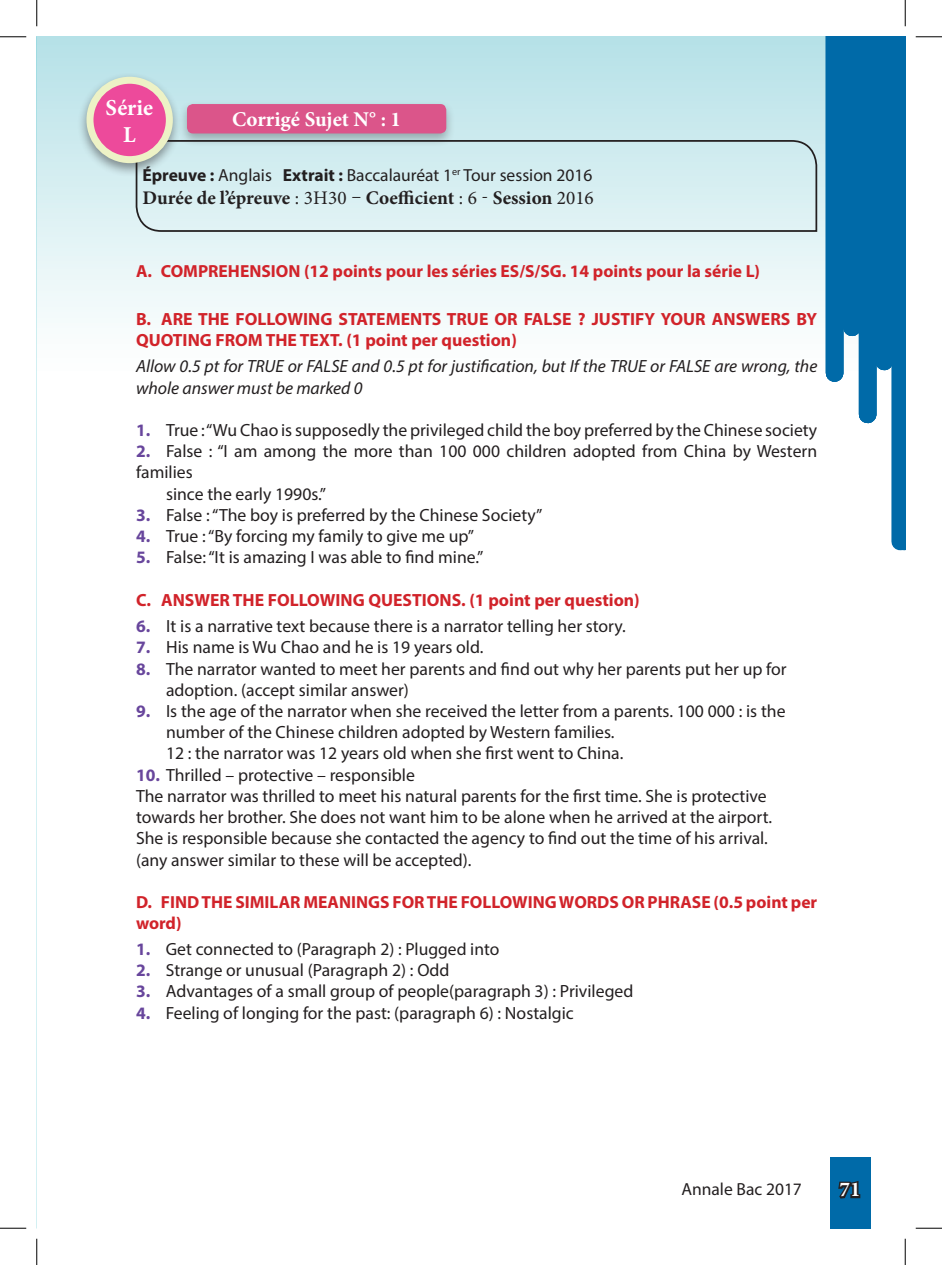
<style>
.page{position:relative;width:942px;height:1265px;background:#fff}
.page>*{position:absolute;margin:0;border:0;box-sizing:border-box;transform-origin:0 0}
.t1{font:700 22.75px/27.3px "Minion Pro";letter-spacing:.005em;color:#fff;text-align:center}
.t2{font:700 21px "Minion Pro";color:#fff}
.t3{font:700 19.25px "Minion Pro";color:#231f20}
.questions{font:17.68px/21.2px "Myriad Pro";color:#231f20}
.corps_de_texte{font:17.68px "Myriad Pro";color:#231f20}
.t4{font:700 17.68px/21.2px "Myriad Pro";color:#d1232a}
.corps_de_texte-2{font:italic 17.68px/21.2px "Myriad Pro";color:#231f20}
.t5{font:700 17.5px/21px "Myriad Pro";color:#d1232a}
.corps_de_texte-3{font:17.5px "Myriad Pro";color:#231f20}
.s1{font-weight:700}
.s2{font-weight:400}
.s3{font-weight:700;font-size:17.5px;color:#68469c}
.s4{font-weight:700;color:#68469c}
.s5{font-size:17.68px}
.s6{font-size:17.5px}
</style>
<div class="page">
<div style="left:37px;top:37px;width:868px;height:341px;background:linear-gradient(to bottom,#b4e0e6,#fff)"></div>
<div style="left:829px;top:1156px;width:41px;height:71px;background:#006aa8"></div>
<svg style="left:838px;top:1181px;width:23px;height:18px"></svg>
<div style="left:891px;top:146px;width:14px;height:395px;background:#006aa8"></div>
<div style="left:894px;top:37px;width:11px;height:357px;background:#006aa8"></div>
<div style="left:875px;top:37px;width:18px;height:324px;background:#006aa8"></div>
<div style="left:859px;top:37px;width:17px;height:377px;background:#006aa8"></div>
<div style="left:843px;top:37px;width:17px;height:290px;background:#006aa8"></div>
<div style="left:826px;top:37px;width:17px;height:336px;background:#006aa8"></div>
<svg style="left:135px;top:139px;width:683px;height:94px;background:#d1e7ea"></svg>
<div style="left:77px;top:73px;width:105px;height:104px;background:#231f20;opacity:.47"></div>
<div style="left:90px;top:80px;width:79px;height:80px;background:#ed4a9b;border-radius:50%"></div>
<div style="left:86px;top:77px;width:87px;height:86px;border:7px solid #edf2c6;border-radius:50%"></div>
<div style="left:177px;top:99px;width:279px;height:49px;background:#231f20;opacity:.33"></div>
<div style="left:187px;top:104px;width:259px;height:29px;background:#db558a;border-radius:6px"></div>
<svg style="left:0;top:36px;width:26px;height:1px"></svg>
<svg style="left:915px;top:36px;width:27px;height:1px"></svg>
<svg style="left:0;top:1227px;width:26px;height:1px"></svg>
<svg style="left:915px;top:1227px;width:27px;height:1px"></svg>
<svg style="left:36px;top:0;width:1px;height:26px"></svg>
<svg style="left:36px;top:1238px;width:1px;height:26px"></svg>
<svg style="left:905px;top:0;width:1px;height:26px"></svg>
<svg style="left:905px;top:1238px;width:1px;height:26px"></svg>
<p class="t1" style="left:106px;top:93px;width:49px">Série<br>L</p>
<p class="t2" style="left:232px;top:105px;width:171px">Corrigé Sujet N° : 1</p>
<p class="corps_de_texte-3" style="left:142px;top:164px;width:451px"><span class="s1">Épreuve :</span> Anglais <span class="s1">Extrait :</span> Baccalauréat 1<sup>er</sup> Tour session 2016</p>
<p class="t3" style="left:142px;top:184px;width:453px">Durée de l’épreuve <span class="s2">: 3H30 –</span> Coefficient <span class="s2">: 6 -</span> Session <span class="s2">2016</span></p>
<p class="t5" style="left:136px;top:260px;width:625px">A. COMPREHENSION (12 points pour les séries ES/S/SG. 14 points pour la série L)</p>
<p class="t4" style="left:136px;top:307px;width:682px">B. ARE THE FOLLOWING STATEMENTS TRUE OR FALSE ? JUSTIFY YOUR ANSWERS BY<br>QUOTING FROM THE TEXT. (1 point per question)</p>
<p class="corps_de_texte-2" style="left:136px;top:355px;width:683px">Allow 0.5 pt for TRUE or FALSE and 0.5 pt for justification, but If the TRUE or FALSE are wrong, the whole answer must be marked 0</p>
<p class="corps_de_texte" style="left:136px;top:419px;width:682px"><span class="s3">1.</span> True : “Wu Chao is supposedly the privileged child the boy preferred by the Chinese society</p>
<p class="questions" style="left:136px;top:440px;width:682px"><span class="s3">2.</span> False : “I am among the more than 100 000 children adopted from China by Western families</p>
<p class="questions" style="left:166px;top:483px;width:162px">since the early 1990s.”</p>
<p class="questions" style="left:136px;top:504px;width:408px"><span class="s3">3.</span> False : “The boy is preferred by the Chinese Society”</p>
<p class="questions" style="left:136px;top:525px;width:340px"><span class="s3">4.</span> True : “By forcing my family to give me up”</p>
<p class="questions" style="left:136px;top:546px;width:349px"><span class="s3">5.</span> False: “It is amazing I was able to find mine.”</p>
<p class="t4" style="left:136px;top:588px;width:505px">C. ANSWER THE FOLLOWING QUESTIONS. (1 point per question)</p>
<p class="questions" style="left:136px;top:615px;width:491px"><span class="s3">6.</span> It is a narrative text because there is a narrator telling her story.</p>
<p class="questions" style="left:136px;top:636px;width:349px"><span class="s3">7.</span> His name is Wu Chao and he is 19 years old.</p>
<p class="questions" style="left:136px;top:657px;width:652px"><span class="s3">8.</span> The narrator wanted to meet her parents and find out why her parents put her up for</p>
<p class="questions" style="left:166px;top:678px;width:244px">adoption. (accept similar answer)</p>
<p class="questions" style="left:136px;top:700px;width:651px"><span class="s3">9.</span> Is the age of the narrator when she received the letter from a parents. 100 000 : is the</p>
<p class="questions" style="left:166px;top:721px;width:450px">number of the Chinese children adopted by Western families.</p>
<p class="corps_de_texte" style="left:166px;top:742px;width:459px">12 : the narrator was 12 years old when she first went to China.</p>
<p class="questions" style="left:136px;top:763px;width:280px"><span class="s3">10.</span> Thrilled – protective – responsible</p>
<p class="corps_de_texte" style="left:136px;top:784px;width:632px">The narrator was thrilled to meet his natural parents for the first time. She is protective</p>
<p class="corps_de_texte" style="left:136px;top:806px;width:637px">towards her brother. She does not want him to be alone when he arrived at the airport.</p>
<p class="corps_de_texte" style="left:136px;top:827px;width:633px">She is responsible because she contacted the agency to find out the time of his arrival.</p>
<p class="corps_de_texte" style="left:136px;top:848px;width:337px">(any answer similar to these will be accepted).</p>
<p class="t5" style="left:136px;top:890px;width:682px">D. FIND THE SIMILAR MEANINGS FOR THE FOLLOWING WORDS OR PHRASE (0.5 point per word)</p>
<p class="corps_de_texte-3" style="left:136px;top:938px;width:365px"><span class="s4">1.</span> <span class="s5">Get conne</span>cted to (Paragraph 2) : Plugged into</p>
<p class="corps_de_texte" style="left:136px;top:959px;width:315px"><span class="s3">2.</span> <span class="s6">Strange or</span> unusual (Paragraph 2) : Odd</p>
<p class="corps_de_texte" style="left:136px;top:980px;width:499px"><span class="s3">3.</span> Advantages of a small group of people(paragraph 3) : Privileged</p>
<p class="corps_de_texte" style="left:136px;top:1001px;width:439px"><span class="s3">4.</span> Feeling of longing for the past: (paragraph 6) : Nostalgic</p>
<p class="corps_de_texte-3" style="left:681px;top:1178px;width:122px">Annale Bac 2017</p>
<p class="t2" style="left:839px;top:1174px;width:22px">71</p>
</div>
